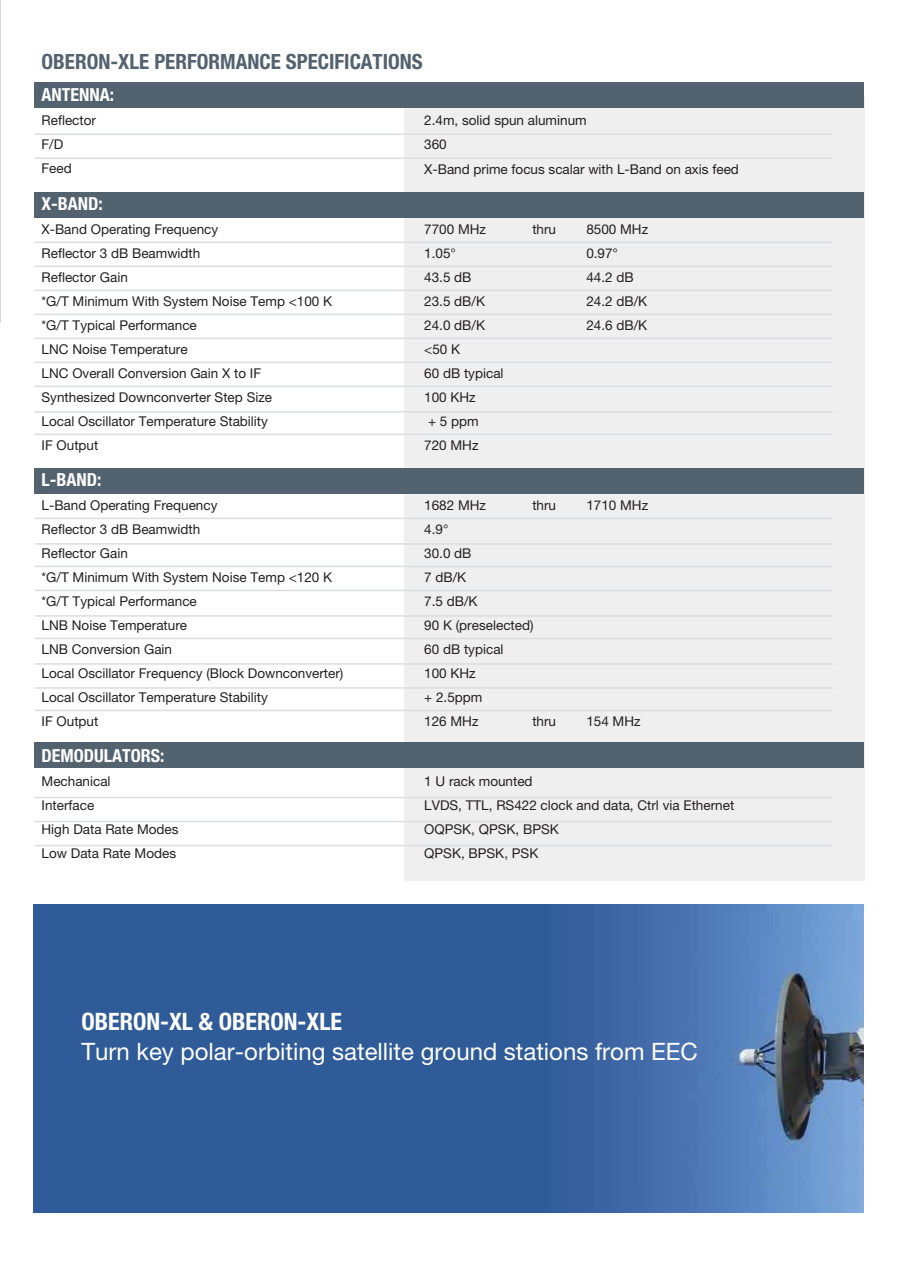
<style>
.page{position:relative;width:899px;height:1264px;background:#fff}
.page>*{position:absolute;margin:0;border:0;box-sizing:border-box;transform-origin:0 0}
.t1{font:24px/30px "Helvetica Neue";color:#fff}
.t2{font:700 condensed 21px "Helvetica Neue";color:#53626f}
.t3{font:700 condensed 18px "Helvetica Neue";color:#fff}
.t4{font:13.5px/24px "Helvetica Neue";color:#231f20}
.s1{font-weight:700;font-stretch:condensed}
</style>
<div class="page">
<div style="left:404px;top:96px;width:460px;height:785px;background:#efeff0"></div>
<hr style="left:34px;top:133px;width:798px;height:2px;background:#dcddde">
<hr style="left:34px;top:157px;width:798px;height:2px;background:#dcddde">
<hr style="left:34px;top:241px;width:798px;height:2px;background:#dcddde">
<hr style="left:34px;top:265px;width:798px;height:2px;background:#dcddde">
<hr style="left:34px;top:289px;width:798px;height:2px;background:#dcddde">
<hr style="left:34px;top:313px;width:798px;height:2px;background:#dcddde">
<hr style="left:34px;top:337px;width:798px;height:2px;background:#dcddde">
<hr style="left:34px;top:361px;width:798px;height:2px;background:#dcddde">
<hr style="left:34px;top:385px;width:798px;height:2px;background:#dcddde">
<hr style="left:34px;top:411px;width:798px;height:1px;background:#dcddde">
<hr style="left:34px;top:433px;width:798px;height:2px;background:#dcddde">
<hr style="left:34px;top:517px;width:798px;height:2px;background:#dcddde">
<hr style="left:34px;top:543px;width:798px;height:1px;background:#dcddde">
<hr style="left:34px;top:565px;width:798px;height:2px;background:#dcddde">
<hr style="left:34px;top:589px;width:798px;height:2px;background:#dcddde">
<hr style="left:34px;top:615px;width:798px;height:1px;background:#dcddde">
<hr style="left:34px;top:637px;width:798px;height:2px;background:#dcddde">
<hr style="left:34px;top:663px;width:798px;height:1px;background:#dcddde">
<hr style="left:34px;top:687px;width:798px;height:1px;background:#dcddde">
<hr style="left:34px;top:709px;width:798px;height:2px;background:#dcddde">
<hr style="left:34px;top:796px;width:798px;height:2px;background:#dcddde">
<hr style="left:34px;top:820px;width:798px;height:2px;background:#dcddde">
<hr style="left:34px;top:844px;width:798px;height:2px;background:#dcddde">
<div style="left:34px;top:82px;width:829px;height:25px;background:#53626f"></div>
<div style="left:34px;top:192px;width:829px;height:25px;background:#53626f"></div>
<div style="left:34px;top:468px;width:829px;height:25px;background:#53626f"></div>
<div style="left:34px;top:742px;width:829px;height:25px;background:#53626f"></div>
<img style="left:33px;top:905px;width:830px;height:307px">
<svg style="left:0;top:0;width:1px;height:322px"></svg>
<p class="t2" style="left:42px;top:49px;width:383px">OBERON-XLE PERFORMANCE SPECIFICATIONS</p>
<p class="t3" style="left:42px;top:84px;width:74px">ANTENNA:</p>
<p class="t4" style="left:42px;top:108px;width:56px">Reflector<br>F/D<br>Feed</p>
<p class="t3" style="left:42px;top:192px;width:63px">X-BAND:</p>
<p class="t4" style="left:42px;top:216px;width:292px">X-Band Operating Frequency<br>Reflector 3 dB Beamwidth<br>Reflector Gain<br>*G/T Minimum With System Noise Temp &lt;100 K *G/T Typical Performance<br>LNC Noise Temperature<br>LNC Overall Conversion Gain X to IF<br>Synthesized Downconverter Step Size<br>Local Oscillator Temperature Stability<br>IF Output</p>
<p class="t3" style="left:42px;top:468px;width:61px">L-BAND:</p>
<p class="t4" style="left:42px;top:492px;width:303px">L-Band Operating Frequency<br>Reflector 3 dB Beamwidth<br>Reflector Gain<br>*G/T Minimum With System Noise Temp &lt;120 K *G/T Typical Performance<br>LNB Noise Temperature<br>LNB Conversion Gain<br>Local Oscillator Frequency (Block Downconverter)<br>Local Oscillator Temperature Stability<br>IF Output</p>
<p class="t3" style="left:42px;top:744px;width:124px">DEMODULATORS:</p>
<p class="t4" style="left:42px;top:768px;width:139px">Mechanical<br>Interface<br>High Data Rate Modes<br>Low Data Rate Modes</p>
<p class="t4" style="left:424px;top:108px;width:316px">2.4m, solid spun aluminum<br>360<br>X-Band prime focus scalar with L-Band on axis feed</p>
<p class="t4" style="left:424px;top:216px;width:63px">7700 MHz</p>
<p class="t4" style="left:532px;top:216px;width:25px">thru</p>
<p class="t4" style="left:586px;top:216px;width:63px">8500 MHz</p>
<p class="t4" style="left:424px;top:240px;width:33px">1.05°</p>
<p class="t4" style="left:586px;top:240px;width:33px">0.97°</p>
<p class="t4" style="left:424px;top:264px;width:49px">43.5 dB</p>
<p class="t4" style="left:586px;top:264px;width:49px">44.2 dB</p>
<p class="t4" style="left:424px;top:288px;width:62px">23.5 dB/K</p>
<p class="t4" style="left:586px;top:288px;width:62px">24.2 dB/K</p>
<p class="t4" style="left:424px;top:312px;width:62px">24.0 dB/K</p>
<p class="t4" style="left:586px;top:312px;width:62px">24.6 dB/K</p>
<p class="t4" style="left:424px;top:336px;width:81px">&lt;50 K<br>60 dB typical<br>100 KHz<br>+ 5 ppm<br>720 MHz</p>
<p class="t4" style="left:424px;top:492px;width:63px">1682 MHz</p>
<p class="t4" style="left:532px;top:492px;width:25px">thru</p>
<p class="t4" style="left:586px;top:492px;width:63px">1710 MHz</p>
<p class="t4" style="left:424px;top:516px;width:111px">4.9°<br>30.0 dB<br>7 dB/K<br>7.5 dB/K<br>90 K (preselected)<br>60 dB typical<br>100 KHz<br>+ 2.5ppm<br>126 MHz</p>
<p class="t4" style="left:532px;top:708px;width:25px">thru</p>
<p class="t4" style="left:586px;top:708px;width:56px">154 MHz</p>
<p class="t4" style="left:424px;top:768px;width:311px">1 U rack mounted<br>LVDS, TTL, RS422 clock and data, Ctrl via Ethernet<br>OQPSK, QPSK, BPSK<br>QPSK, BPSK, PSK</p>
<p class="t1" style="left:81px;top:1006px;width:618px"><span class="s1">OBERON-XL &amp; OBERON-XLE<br></span>Turn key polar-orbiting satellite ground stations from EEC</p>
</div>
